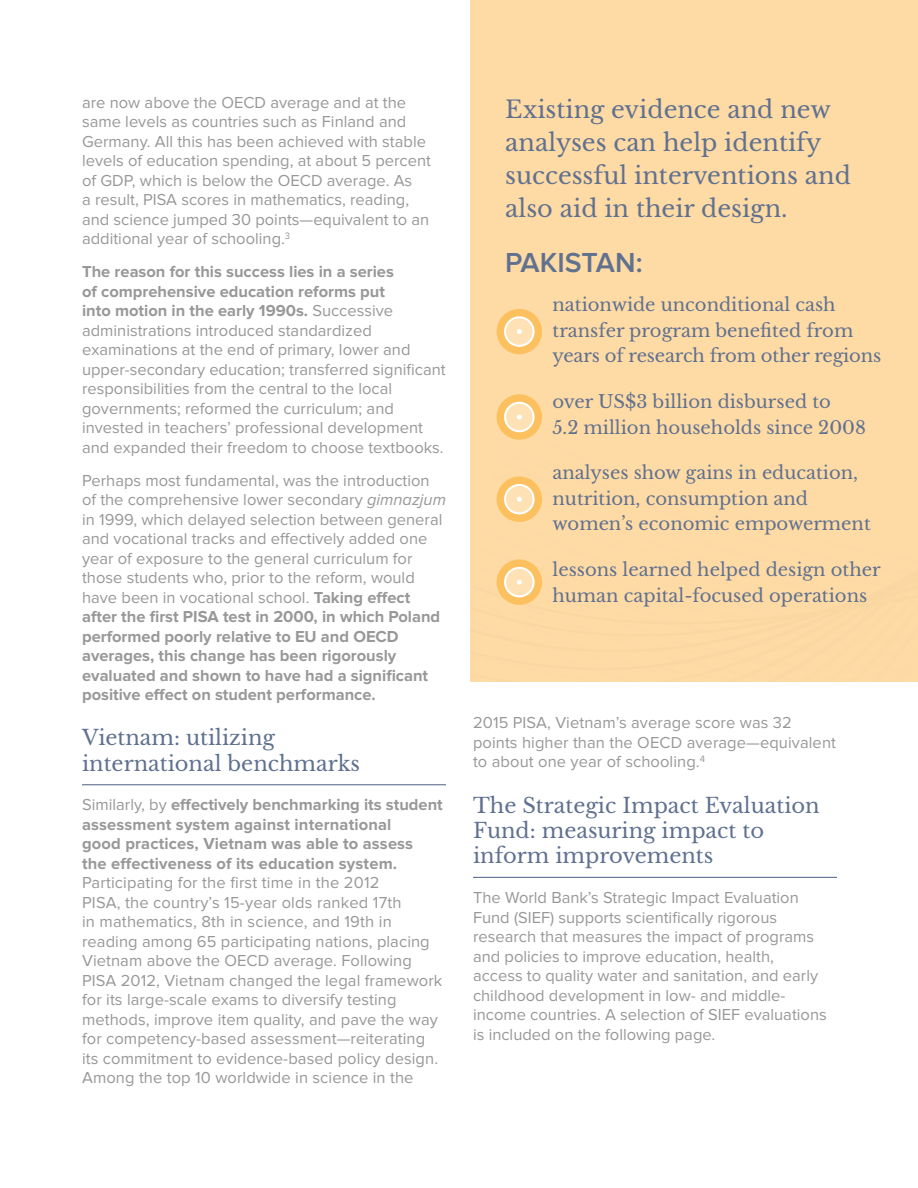
<style>
.page{position:relative;width:918px;height:1188px;background:#fff}
.page>*{position:absolute;margin:0;border:0;box-sizing:border-box;transform-origin:0 0}
.text{font:600 28.5px "Proxima Nova";color:#607190}
.text-2{font:24px/33px "Libre Baskerville";color:#607190}
.heading2{font:21px/25.2px "Libre Baskerville";color:#607190}
.focus_bullets{font:18px/25.5px "Libre Baskerville";color:#607190}
.text-3{font:16.5px/19.5px "Proxima Nova";color:#989898}
.s1{font-weight:700}
.s2{font-style:italic}
</style>
<div class="page">
<div style="left:470px;top:0;width:448px;height:682px;background:#fedaa4"></div>
<hr style="left:82px;top:784px;width:364px;height:1px;background:#607190">
<hr style="left:473px;top:877px;width:364px;height:1px;background:#607190">
<div style="left:497px;top:309px;width:45px;height:45px;background:#fdc05e;border-radius:50%"></div>
<svg style="left:505px;top:317px;width:29px;height:29px"></svg>
<svg style="left:517px;top:329px;width:5px;height:5px"></svg>
<div style="left:504px;top:316px;width:31px;height:31px;border:2px solid #fff;border-radius:50%"></div>
<div style="left:497px;top:394px;width:45px;height:46px;background:#fdc05e;border-radius:50%"></div>
<svg style="left:505px;top:403px;width:29px;height:28px"></svg>
<svg style="left:517px;top:415px;width:5px;height:5px"></svg>
<div style="left:504px;top:402px;width:31px;height:30px;border:2px solid #fff;border-radius:50%"></div>
<div style="left:497px;top:477px;width:45px;height:45px;background:#fdc05e;border-radius:50%"></div>
<svg style="left:505px;top:485px;width:29px;height:28px"></svg>
<svg style="left:517px;top:497px;width:5px;height:5px"></svg>
<div style="left:504px;top:484px;width:31px;height:30px;border:2px solid #fff;border-radius:50%"></div>
<div style="left:497px;top:559px;width:45px;height:46px;background:#fdc05e;border-radius:50%"></div>
<svg style="left:505px;top:568px;width:29px;height:28px"></svg>
<svg style="left:517px;top:580px;width:5px;height:5px"></svg>
<div style="left:504px;top:567px;width:31px;height:30px;border:2px solid #fff;border-radius:50%"></div>
<p class="text-3" style="left:82px;top:93px;width:350px">are now above the OECD average and at the same levels as countries such as Finland and Germany. All this has been achieved with stable levels of education spending, at about 5 percent of GDP, which is below the OECD average. As<br>a result, PISA scores in mathematics, reading, and science jumped 30 points—equivalent to an additional year of schooling.<sup>3</sup></p>
<p class="text-3" style="left:82px;top:262px;width:365px"><span class="s1">The reason for this success lies in a series<br>of comprehensive education reforms put<br>into motion in the early 1990s.</span> Successive administrations introduced standardized examinations at the end of primary, lower and upper-secondary education; transferred significant responsibilities from the central to the local governments; reformed the curriculum; and invested in teachers’ professional development and expanded their freedom to choose textbooks.</p>
<p class="text-3" style="left:82px;top:471px;width:365px">Perhaps most fundamental, was the introduction of the comprehensive lower secondary <span class="s2">gimnazjum </span>in 1999, which delayed selection between general and vocational tracks and effectively added one year of exposure to the general curriculum for those students who, prior to the reform, would have been in vocational school. <span class="s1">Taking effect after the first PISA test in 2000, in which Poland performed poorly relative to EU and OECD averages, this change has been rigorously evaluated and shown to have had a significant positive effect on student performance.</span></p>
<p class="heading2" style="left:82px;top:725px;width:280px">Vietnam: utilizing international benchmarks</p>
<p class="text-3" style="left:82px;top:795px;width:362px">Similarly, by <span class="s1">effectively benchmarking its student assessment system against international<br>good practices, Vietnam was able to assess<br>the effectiveness of its education system.<br></span>Participating for the first time in the 2012<br>PISA, the country’s 15-year olds ranked 17th<br>in mathematics, 8th in science, and 19th in reading among 65 participating nations, placing Vietnam above the OECD average. Following PISA 2012, Vietnam changed the legal framework for its large-scale exams to diversify testing methods, improve item quality, and pave the way for competency-based assessment—reiterating its commitment to evidence-based policy design.<br>Among the top 10 worldwide in science in the</p>
<p class="text-2" style="left:505px;top:93px;width:347px">Existing evidence and new analyses can help identify successful interventions and also aid in their design.</p>
<p class="text" style="left:505px;top:246px;width:139px">PAKISTAN:</p>
<p class="focus_bullets" style="left:553px;top:292px;width:330px">nationwide unconditional cash transfer program benefited from years of research from other regions</p>
<p class="focus_bullets" style="left:553px;top:389px;width:315px">over US$3 billion disbursed to<br>5.2 million households since 2008</p>
<p class="focus_bullets" style="left:553px;top:460px;width:320px">analyses show gains in education, nutrition, consumption and women’s economic empowerment</p>
<p class="focus_bullets" style="left:553px;top:557px;width:330px">lessons learned helped design other human capital-focused operations</p>
<p class="text-3" style="left:473px;top:713px;width:365px">2015 PISA, Vietnam’s average score was 32 points higher than the OECD average—equivalent to about one year of schooling.<sup>4</sup></p>
<p class="heading2" style="left:473px;top:793px;width:348px">The Strategic Impact Evaluation<br>Fund: measuring impact to inform improvements</p>
<p class="text-3" style="left:473px;top:888px;width:355px">The World Bank’s Strategic Impact Evaluation Fund (SIEF) supports scientifically rigorous research that measures the impact of programs and policies to improve education, health, access to quality water and sanitation, and early childhood development in low- and middle&shy;income countries. A selection of SIEF evaluations is included on the following page.</p>
</div>
